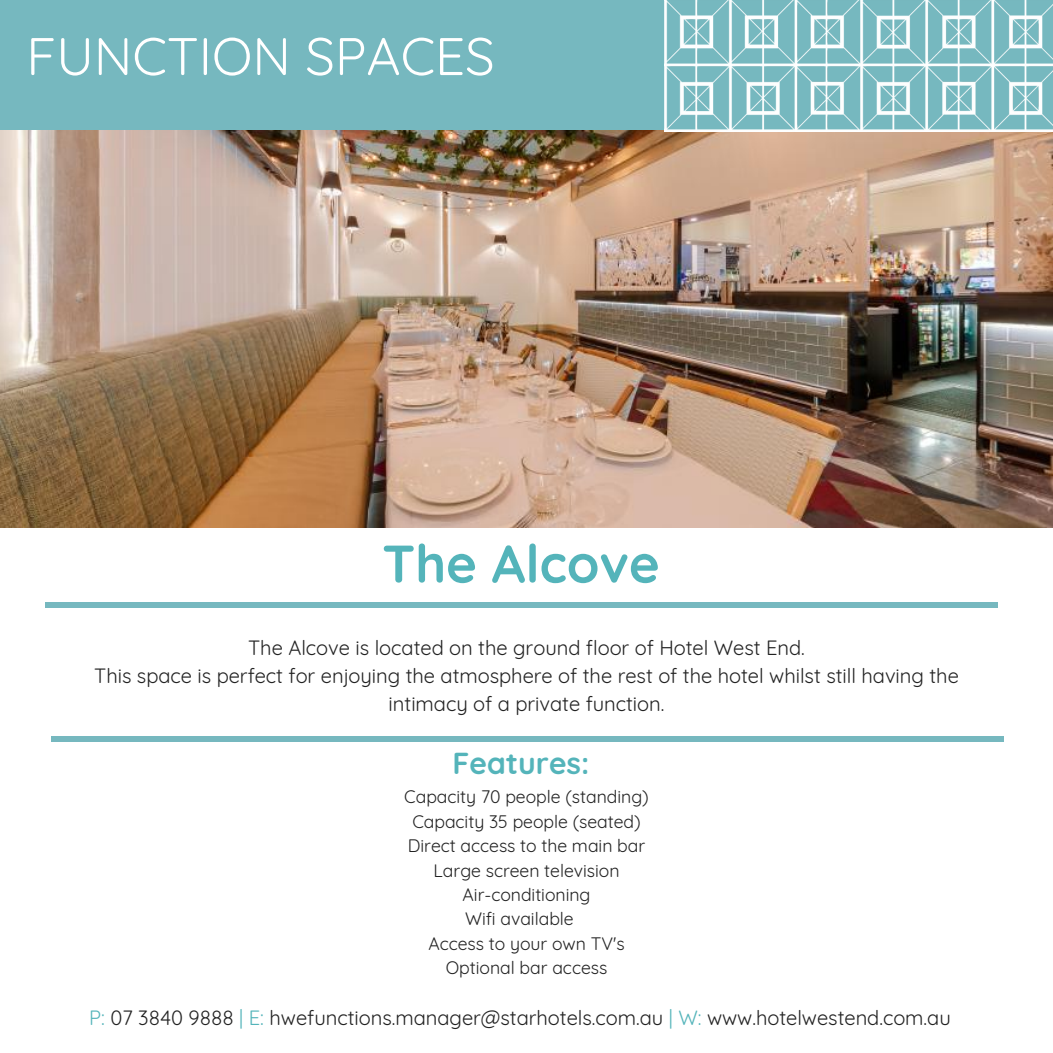
<style>
.page{position:relative;width:1053px;height:1053px;background:#fff}
.page>*{position:absolute;margin:0;border:0;box-sizing:border-box;transform-origin:0 0}
.t1{font:52.75px "Quicksand";color:#fff}
.t2{font:700 52.75px "Quicksand";color:#54b4ba}
.t3{font:700 30.25px "Quicksand";color:#54b4ba}
.t4{font:20.25px/28.2px "Quicksand";color:#222;text-align:center}
.t5{font:17.5px "Quicksand";color:#222}
.s1{color:#54b4ba}
</style>
<div class="page">
<img style="left:0;top:129px;width:1052px;height:398px">
<div style="left:0;top:0;width:1052px;height:129px;background:#76b8bf"></div>
<div style="left:45px;top:602px;width:953px;height:6px;background:#76b8bf"></div>
<div style="left:51px;top:735px;width:952px;height:6px;background:#76b8bf"></div>
<img style="left:664px;top:0;width:388px;height:131px">
<h1 class="t1" style="left:26px;top:22px;width:470px">FUNCTION SPACES</h1>
<h1 class="t2" style="left:382px;top:530px;width:279px">The Alcove</h1>
<p class="t4" style="left:94px;top:633px;width:866px">The Alcove is located on the ground floor of Hotel West End.<br>This space is perfect for enjoying the atmosphere of the rest of the hotel whilst still having the intimacy of a private function.</p>
<h2 class="t3" style="left:452px;top:744px;width:138px">Features:</h2>
<p class="t5" style="left:404px;top:785px;width:246px">Capacity 70 people (standing)</p>
<p class="t5" style="left:412px;top:810px;width:230px">Capacity 35 people (seated)</p>
<p class="t5" style="left:408px;top:834px;width:239px">Direct access to the main bar</p>
<p class="t5" style="left:433px;top:859px;width:187px">Large screen television</p>
<p class="t5" style="left:462px;top:883px;width:129px">Air-conditioning</p>
<p class="t5" style="left:465px;top:907px;width:110px">Wifi available</p>
<p class="t5" style="left:428px;top:932px;width:198px">Access to your own TV's</p>
<p class="t5" style="left:446px;top:956px;width:163px">Optional bar access</p>
<p class="t4" style="left:89px;top:1003px;width:863px"><span class="s1">P:</span> 07 3840 9888 <span class="s1">| E:</span> hwefunctions.manager@starhotels.com.au <span class="s1">| W:</span> www.hotelwestend.com.au</p>
</div>
